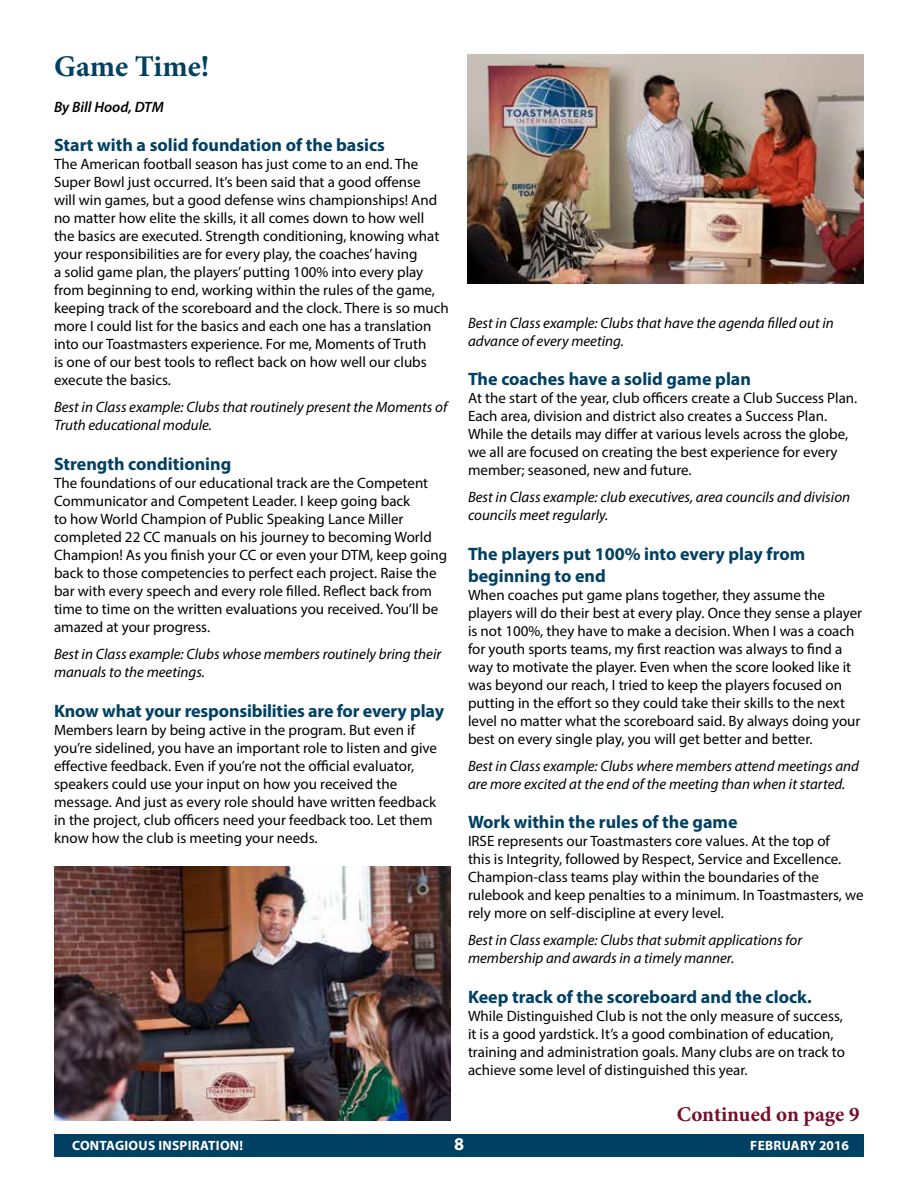
<style>
.page{position:relative;width:918px;height:1188px;background:#fff}
.page>*{position:absolute;margin:0;border:0;box-sizing:border-box;transform-origin:0 0}
.t1{font:700 30px "Minion Pro";color:#004062}
.t2{font:700 21px "Minion Pro";color:#770d29}
.t3{font:700 18px/21.6px "Myriad Pro";color:#004062}
.t4{font:700 18px "Myriad Pro";color:#fff}
.t5{font:15px/18px "Myriad Pro";color:#000}
.t6{font:italic 15px/18px "Myriad Pro";color:#000}
.t7{font:italic 600 15px "Myriad Pro";color:#000}
.t8{font:700 13.5px "Myriad Pro";letter-spacing:.02em;color:#fff}
</style>
<div class="page">
<div style="left:54px;top:1134px;width:810px;height:23px;background:#004062"></div>
<img style="left:468px;top:54px;width:396px;height:230px">
<img style="left:54px;top:867px;width:396px;height:253px">
<h1 class="t1" style="left:54px;top:45px;width:157px">Game Time!</h1>
<p class="t7" style="left:54px;top:97px;width:111px">By Bill Hood, DTM</p>
<p class="t3" style="left:54px;top:134px;width:333px">Start with a solid foundation of the basics</p>
<p class="t5" style="left:54px;top:155px;width:396px">The American football season has just come to an end. The Super Bowl just occurred. It’s been said that a good offense<br>will win games, but a good defense wins championships! And no matter how elite the skills, it all comes down to how well<br>the basics are executed. Strength conditioning, knowing what your responsibilities are for every play, the coaches’ having<br>a solid game plan, the players’ putting 100% into every play from beginning to end, working within the rules of the game, keeping track of the scoreboard and the clock. There is so much more I could list for the basics and each one has a translation into our Toastmasters experience. For me, Moments of Truth<br>is one of our best tools to reflect back on how well our clubs execute the basics.</p>
<p class="t6" style="left:54px;top:398px;width:395px">Best in Class example: Clubs that routinely present the Moments of<br>Truth educational module.</p>
<p class="t3" style="left:54px;top:453px;width:179px">Strength conditioning</p>
<p class="t5" style="left:54px;top:474px;width:395px">The foundations of our educational track are the Competent Communicator and Competent Leader. I keep going back<br>to how World Champion of Public Speaking Lance Miller completed 22 CC manuals on his journey to becoming World Champion! As you finish your CC or even your DTM, keep going back to those competencies to perfect each project. Raise the bar with every speech and every role filled. Reflect back from time to time on the written evaluations you received. You’ll be amazed at your progress.</p>
<p class="t6" style="left:54px;top:645px;width:389px">Best in Class example: Clubs whose members routinely bring their manuals to the meetings.</p>
<p class="t3" style="left:54px;top:699px;width:392px">Know what your responsibilities are for every play</p>
<p class="t5" style="left:54px;top:720px;width:385px">Members learn by being active in the program. But even if you’re sidelined, you have an important role to listen and give effective feedback. Even if you’re not the official evaluator, speakers could use your input on how you received the message. And just as every role should have written feedback in the project, club officers need your feedback too. Let them know how the club is meeting your needs.</p>
<p class="t6" style="left:468px;top:314px;width:367px">Best in Class example: Clubs that have the agenda filled out in advance of every meeting.</p>
<p class="t3" style="left:468px;top:368px;width:285px">The coaches have a solid game plan</p>
<p class="t5" style="left:468px;top:389px;width:391px">At the start of the year, club officers create a Club Success Plan.<br>Each area, division and district also creates a Success Plan.<br>While the details may differ at various levels across the globe, we all are focused on creating the best experience for every member; seasoned, new and future.</p>
<p class="t6" style="left:468px;top:488px;width:384px">Best in Class example: club executives, area councils and division councils meet regularly.</p>
<p class="t3" style="left:468px;top:543px;width:339px">The players put 100% into every play from beginning to end</p>
<p class="t5" style="left:468px;top:585px;width:396px">When coaches put game plans together, they assume the players will do their best at every play. Once they sense a player is not 100%, they have to make a decision. When I was a coach for youth sports teams, my first reaction was always to find a way to motivate the player. Even when the score looked like it was beyond our reach, I tried to keep the players focused on putting in the effort so they could take their skills to the next level no matter what the scoreboard said. By always doing your best on every single play, you will get better and better.</p>
<p class="t6" style="left:468px;top:756px;width:393px">Best in Class example: Clubs where members attend meetings and are more excited at the end of the meeting than when it started.</p>
<p class="t3" style="left:468px;top:811px;width:271px">Work within the rules of the game</p>
<p class="t5" style="left:468px;top:832px;width:397px">IRSE represents our Toastmasters core values. At the top of<br>this is Integrity, followed by Respect, Service and Excellence.<br>Champion-class teams play within the boundaries of the rulebook and keep penalties to a minimum. In Toastmasters, we rely more on self-discipline at every level.</p>
<p class="t6" style="left:468px;top:931px;width:336px">Best in Class example: Clubs that submit applications for membership and awards in a timely manner.</p>
<p class="t3" style="left:468px;top:985px;width:345px">Keep track of the scoreboard and the clock.</p>
<p class="t5" style="left:468px;top:1007px;width:378px">While Distinguished Club is not the only measure of success, it is a good yardstick. It’s a good combination of education, training and administration goals. Many clubs are on track to achieve some level of distinguished this year.</p>
<h2 class="t2" style="left:677px;top:1099px;width:184px">Continued on page 9</h2>
<p class="t8" style="left:72px;top:1136px;width:172px">CONTAGIOUS INSPIRATION!</p>
<p class="t4" style="left:454px;top:1132px;width:11px">8</p>
<p class="t8" style="left:750px;top:1136px;width:100px">FEBRUARY 2016</p>
</div>
